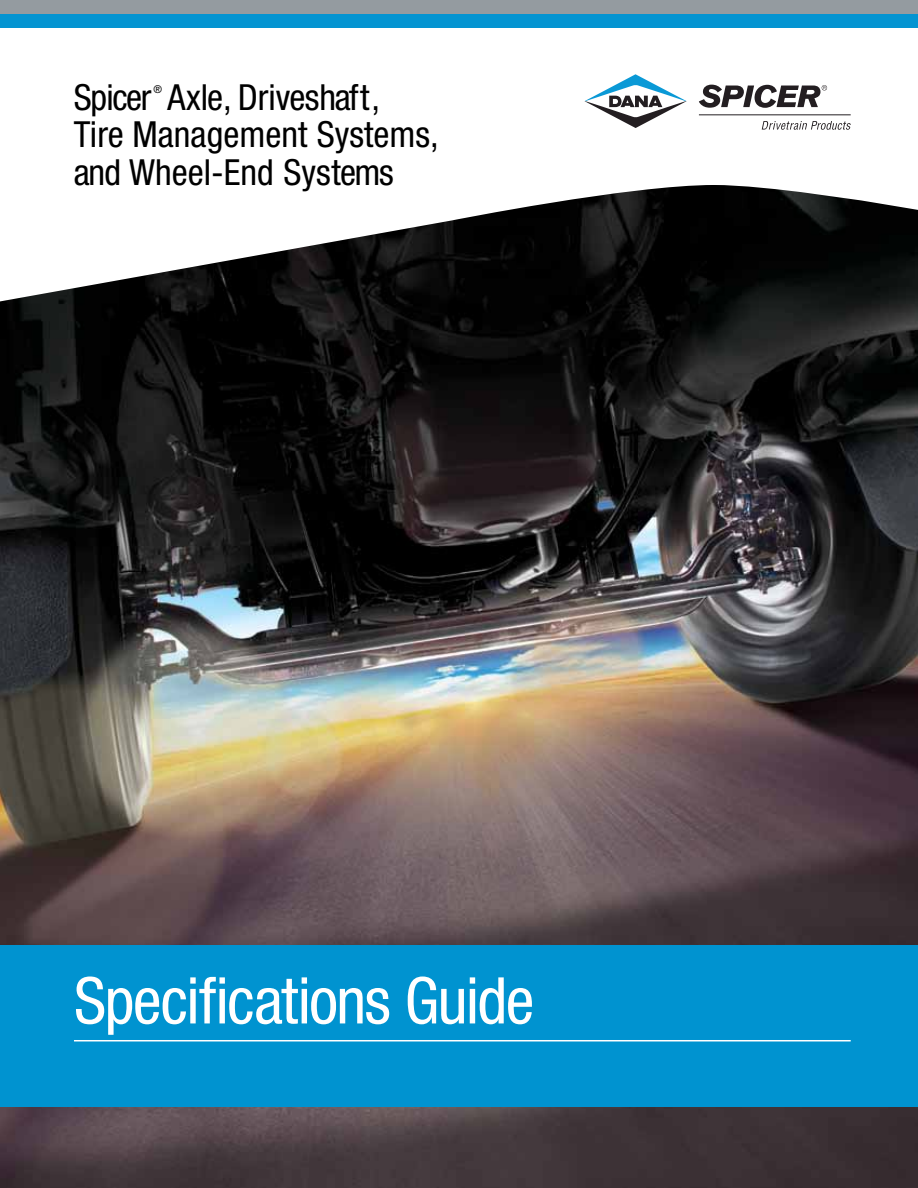
<style>
.page{position:relative;width:918px;height:1188px;background:#fff}
.page>*{position:absolute;margin:0;border:0;box-sizing:border-box;transform-origin:0 0}
.t1{font:condensed 64.5px "Helvetica Neue";letter-spacing:-.025em;color:#fff}
.t2{font:condensed 36px/37.5px "Helvetica Neue";color:#000}
.t3{font:condensed 36px "Helvetica Neue";letter-spacing:-.02em;color:#000}
.t4{font:condensed 10.8px "Helvetica Neue";color:#000}
</style>
<div class="page">
<img style="left:0;top:1107px;width:918px;height:81px">
<img style="left:0;top:185px;width:918px;height:760px">
<div style="left:0;top:945px;width:918px;height:162px;background:#0093d0"></div>
<hr style="left:74px;top:1040px;width:777px;height:1px;background:#fff">
<div style="left:0;top:0;width:918px;height:27px;background:#0494d1"></div>
<div style="left:0;top:0;width:918px;height:14px;background:#949ba0"></div>
<svg style="left:584px;top:74px;width:103px;height:54px"></svg>
<hr style="left:699px;top:114px;width:152px;height:1px;background:#231e21">
<svg style="left:699px;top:85px;width:128px;height:23px"></svg>
<svg style="left:762px;top:121px;width:89px;height:9px"></svg>
<p class="t3" style="left:74px;top:76px;width:308px">Spicer Axle, Driveshaft,</p>
<p class="t4" style="left:154px;top:83px;width:10px">®</p>
<p class="t2" style="left:74px;top:116px;width:366px">Tire Management Systems, and Wheel-End Systems</p>
<h1 class="t1" style="left:74px;top:963px;width:462px">Specifications Guide</h1>
</div>
